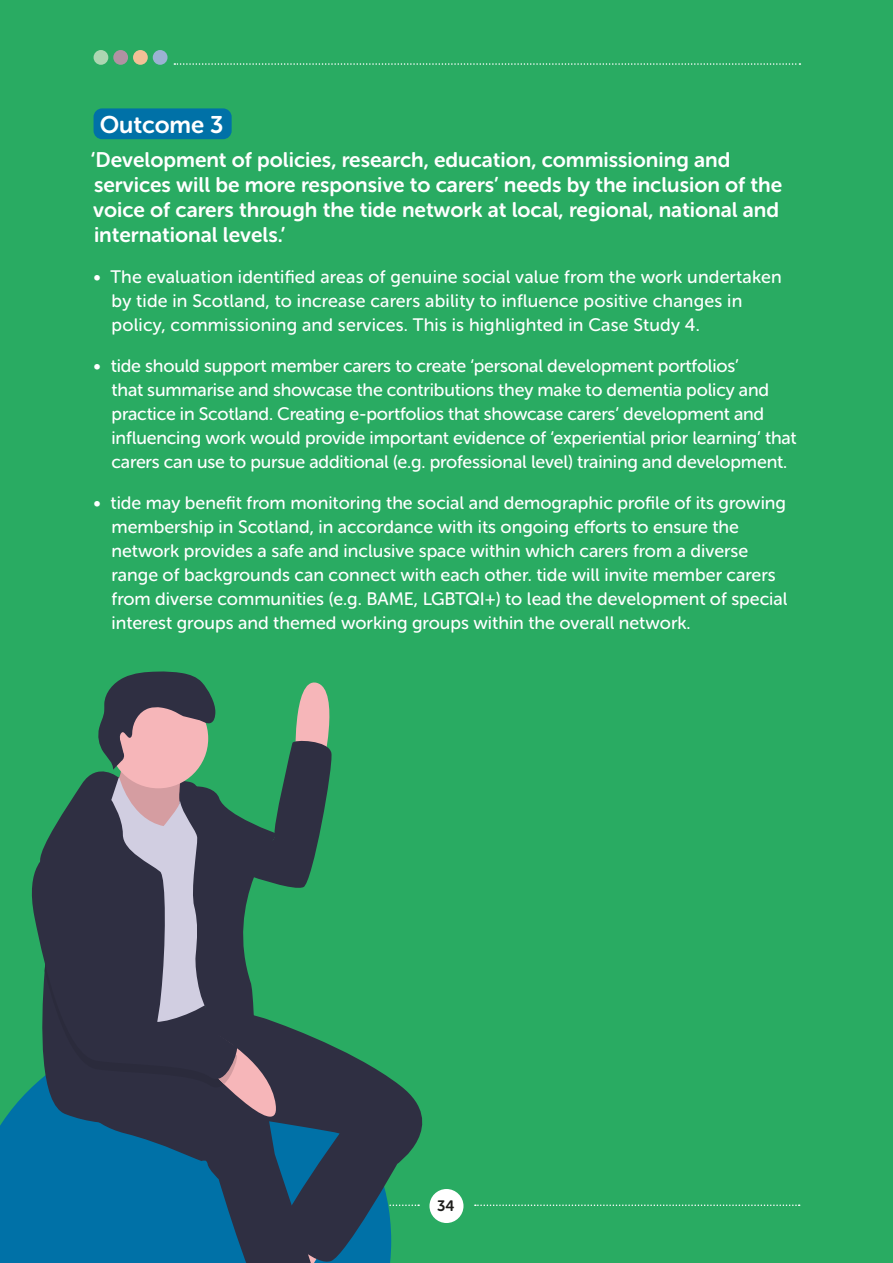
<style>
.page{position:relative;width:893px;height:1263px;background:#29ab62}
.page>*{position:absolute;margin:0;border:0;box-sizing:border-box;transform-origin:0 0}
.outcome_3{font:24px "Museo Sans Rounded 700";color:#fff}
.h4_blue{font:21px/25.2px "Museo Sans Rounded 700";color:#fff}
.t1{font:18px/24px "Museo Sans Rounded 500";color:#fff}
.t2{font:15px "Museo Sans Rounded 700";color:#1d1d1b}
</style>
<div class="page">
<div style="left:94px;top:50px;width:14px;height:15px;background:#add6b2;border-radius:50%"></div>
<div style="left:113px;top:50px;width:15px;height:15px;background:#b192a3;border-radius:50%"></div>
<div style="left:133px;top:50px;width:15px;height:15px;background:#f3c096;border-radius:50%"></div>
<div style="left:153px;top:50px;width:15px;height:15px;background:#9bb2d3;border-radius:50%"></div>
<div style="left:429px;top:1189px;width:34px;height:34px;background:#fff;border-radius:50%"></div>
<svg style="left:174px;top:63px;width:626px;height:2px"></svg>
<svg style="left:475px;top:1204px;width:325px;height:2px"></svg>
<div style="left:94px;top:108px;width:138px;height:31px;background:#0071a7;border-radius:9px"></div>
<svg style="left:0;top:1089px;width:41px;height:174px;background:#0275a2"></svg>
<svg style="left:30px;top:855px;width:11px;height:234px"></svg>
<svg style="left:41px;top:671px;width:378px;height:592px"></svg>
<p class="outcome_3" style="left:100px;top:111px;width:126px">Outcome 3</p>
<p class="h4_blue" style="left:91px;top:147px;width:693px">‘Development of policies, research, education, commissioning and services will be more responsive to carers’ needs by the inclusion of the voice of carers through the tide network at local, regional, national and international levels.’</p>
<p class="t1" style="left:112px;top:265px;width:672px;text-indent:-18px">• The evaluation identified areas of genuine social value from the work undertaken by tide in Scotland, to increase carers ability to influence positive changes in policy, commissioning and services. This is highlighted in Case Study 4.</p>
<p class="t1" style="left:112px;top:354px;width:687px;text-indent:-18px">• tide should support member carers to create ‘personal development portfolios’<br>that summarise and showcase the contributions they make to dementia policy and practice in Scotland. Creating e-portfolios that showcase carers’ development and influencing work would provide important evidence of ‘experiential prior learning’ that carers can use to pursue additional (e.g. professional level) training and development.</p>
<p class="t1" style="left:112px;top:491px;width:677px;text-indent:-18px">• tide may benefit from monitoring the social and demographic profile of its growing membership in Scotland, in accordance with its ongoing efforts to ensure the network provides a safe and inclusive space within which carers from a diverse range of backgrounds can connect with each other. tide will invite member carers from diverse communities (e.g. BAME, LGBTQI+) to lead the development of special interest groups and themed working groups within the overall network.</p>
<p class="t2" style="left:437px;top:1198px;width:19px">34</p>
</div>
